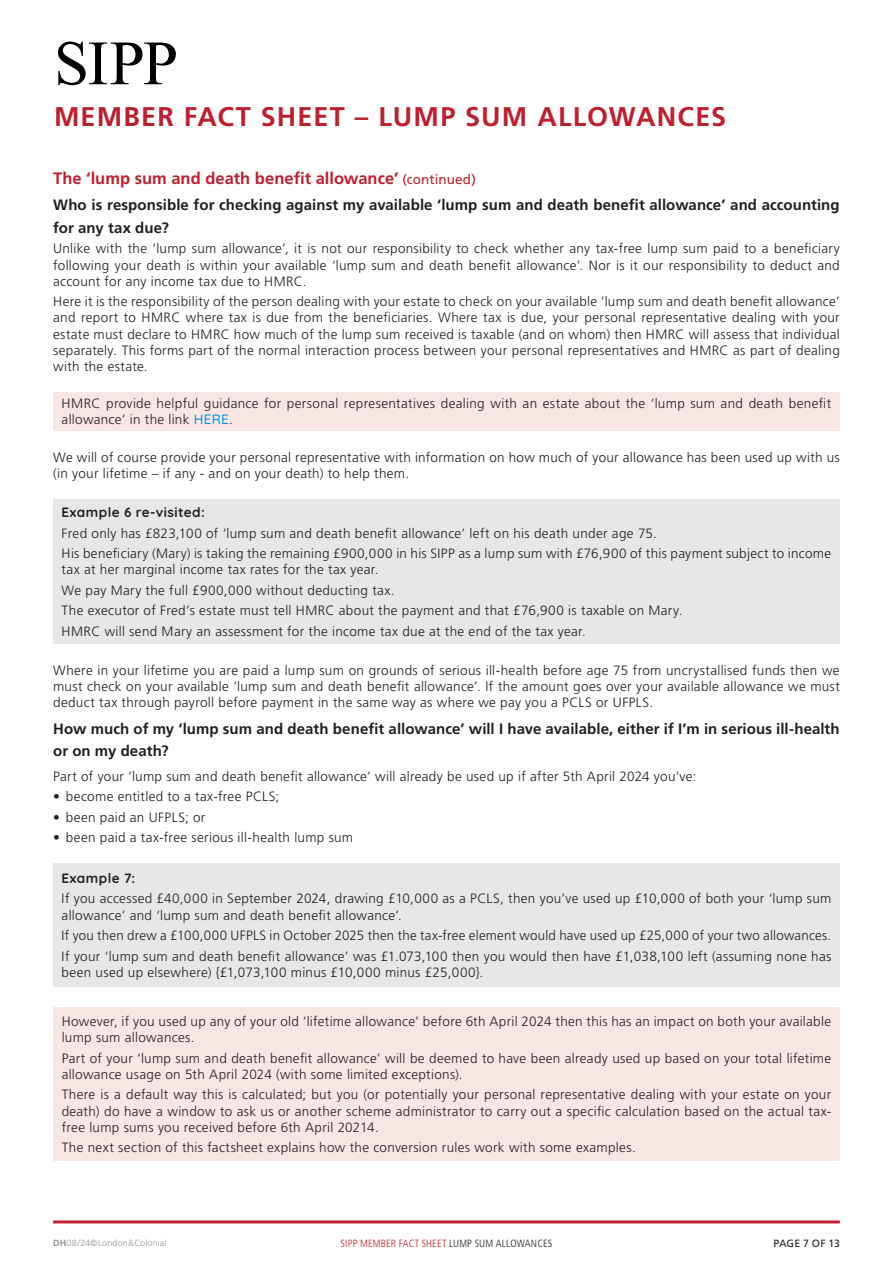
<style>
.page{position:relative;width:893px;height:1263px;background:#fff}
.page>*{position:absolute;margin:0;border:0;box-sizing:border-box;transform-origin:0 0}
.t1{font:63px "Times New Roman";color:#000}
.t2{font:700 27px "Frutiger LT Std";letter-spacing:.045em;color:#bf1f2e}
.t3{font:700 16.5px "Frutiger LT Std";color:#bf1f2e}
.t4{font:700 15px/22.5px "Frutiger LT Std";letter-spacing:.005em;color:#231f20}
.t5{font:300 13.5px/16.2px "Frutiger LT Std";letter-spacing:.02em;color:#231f20}
.t6{font:700 13.5px "Quicksand";letter-spacing:.03em;color:#231f20}
.t7{font:300 condensed 10.5px "Frutiger LT Std";letter-spacing:.015em;color:#bf1f2e}
.t8{font:10.5px "Frutiger LT Std";letter-spacing:-.005em;color:#231f20}
.t9{font:300 9px "Frutiger LT Std";letter-spacing:.02em;color:#939598}
.s1{font-weight:400;font-size:13.5px}
.s2{font-family:"Quicksand";font-weight:500;color:#0095d9}
.s3{font-weight:700}
.s4{color:#231f20}
</style>
<div class="page">
<hr style="left:53px;top:1220px;width:787px;height:3px;background:#bf1f2e">
<div style="left:53px;top:392px;width:787px;height:39px;background:#f8e6e5"></div>
<div style="left:53px;top:863px;width:787px;height:124px;background:#e6e7e9"></div>
<div style="left:53px;top:1008px;width:787px;height:153px;background:#f8e6e5"></div>
<div style="left:53px;top:499px;width:787px;height:145px;background:#e6e7e9"></div>
<h1 class="t1" style="left:54px;top:21px;width:126px">SIPP</h1>
<h2 class="t2" style="left:54px;top:101px;width:674px">MEMBER FACT SHEET – LUMP SUM ALLOWANCES</h2>
<p class="t3" style="left:53px;top:168px;width:424px">The ‘lump sum and death benefit allowance’ <span class="s1">(continued)</span></p>
<p class="t4" style="left:53px;top:194px;width:788px">Who is responsible for checking against my available ‘lump sum and death benefit allowance’ and accounting for any tax due?</p>
<p class="t5" style="left:53px;top:241px;width:788px;text-align:justify">Unlike with the ‘lump sum allowance’, it is not our responsibility to check whether any tax-free lump sum paid to a beneficiary following your death is within your available ‘lump sum and death benefit allowance’. Nor is it our responsibility to deduct and account for any income tax due to HMRC.</p>
<p class="t5" style="left:53px;top:294px;width:788px;text-align:justify">Here it is the responsibility of the person dealing with your estate to check on your available ‘lump sum and death benefit allowance’ and report to HMRC where tax is due from the beneficiaries. Where tax is due, your personal representative dealing with your estate must declare to HMRC how much of the lump sum received is taxable (and on whom) then HMRC will assess that individual separately. This forms part of the normal interaction process between your personal representatives and HMRC as part of dealing with the estate.</p>
<p class="t5" style="left:62px;top:395px;width:771px">HMRC provide helpful guidance for personal representatives dealing with an estate about the ‘lump sum and death benefit allowance’ in the link <span class="s2">HERE</span>.</p>
<p class="t5" style="left:53px;top:449px;width:788px">We will of course provide your personal representative with information on how much of your allowance has been used up with us (in your lifetime – if any - and on your death) to help them.</p>
<p class="t6" style="left:62px;top:502px;width:145px">Example 6 re-visited:</p>
<p class="t5" style="left:62px;top:523px;width:771px;line-height:20.4px">Fred only has £823,100 of ‘lump sum and death benefit allowance’ left on his death under age 75.<br>His beneficiary (Mary) is taking the remaining £900,000 in his SIPP as a lump sum with £76,900 of this payment subject to income</p>
<p class="t5" style="left:62px;top:560px;width:622px;line-height:20.4px">tax at her marginal income tax rates for the tax year.<br>We pay Mary the full £900,000 without deducting tax.<br>The executor of Fred’s estate must tell HMRC about the payment and that £76,900 is taxable on Mary.<br>HMRC will send Mary an assessment for the income tax due at the end of the tax year.</p>
<p class="t5" style="left:53px;top:662px;width:788px;text-align:justify">Where in your lifetime you are paid a lump sum on grounds of serious ill-health before age 75 from uncrystallised funds then we must check on your available ‘lump sum and death benefit allowance’. If the amount goes over your available allowance we must deduct tax through payroll before payment in the same way as where we pay you a PCLS or UFPLS.</p>
<p class="t4" style="left:53px;top:717px;width:788px">How much of my ‘lump sum and death benefit allowance’ will I have available, either if I’m in serious ill-health or on my death?</p>
<p class="t5" style="left:53px;top:768px;width:645px">Part of your ‘lump sum and death benefit allowance’ will already be used up if after 5th April 2024 you’ve:</p>
<p class="t5" style="left:53px;top:789px;width:227px">• become entitled to a tax-free PCLS;</p>
<p class="t5" style="left:53px;top:809px;width:154px">• been paid an UFPLS; or</p>
<p class="t5" style="left:53px;top:830px;width:302px">• been paid a tax-free serious ill-health lump sum</p>
<p class="t6" style="left:62px;top:868px;width:75px">Example 7:</p>
<p class="t5" style="left:62px;top:891px;width:771px">If you accessed £40,000 in September 2024, drawing £10,000 as a PCLS, then you’ve used up £10,000 of both your ‘lump sum allowance’ and ‘lump sum and death benefit allowance’.</p>
<p class="t5" style="left:62px;top:925px;width:771px;line-height:20.4px">If you then drew a £100,000 UFPLS in October 2025 then the tax-free element would have used up £25,000 of your two allowances.<br>If your ‘lump sum and death benefit allowance’ was £1.073,100 then you would then have £1,038,100 left (assuming none has</p>
<p class="t5" style="left:62px;top:964px;width:423px">been used up elsewhere) {£1,073,100 minus £10,000 minus £25,000}.</p>
<p class="t5" style="left:62px;top:1013px;width:771px">However, if you used up any of your old ‘lifetime allowance’ before 6th April 2024 then this has an impact on both your available lump sum allowances.</p>
<p class="t5" style="left:62px;top:1050px;width:771px">Part of your ‘lump sum and death benefit allowance’ will be deemed to have been already used up based on your total lifetime allowance usage on 5th April 2024 (with some limited exceptions).</p>
<p class="t5" style="left:62px;top:1087px;width:771px;text-align:justify">There is a default way this is calculated; but you (or potentially your personal representative dealing with your estate on your death) do have a window to ask us or another scheme administrator to carry out a specific calculation based on the actual tax&shy;free lump sums you received before 6th April 20214.</p>
<p class="t5" style="left:62px;top:1139px;width:576px">The next section of this factsheet explains how the conversion rules work with some examples.</p>
<p class="t9" style="left:53px;top:1238px;width:115px"><span class="s3">DH</span>08/24©London&amp;Colonial</p>
<p class="t7" style="left:341px;top:1237px;width:213px">SIPP MEMBER FACT SHEET <span class="s4">LUMP SUM ALLOWANCES</span></p>
<p class="t8" style="left:774px;top:1237px;width:68px">PAGE 7 OF 13</p>
</div>
